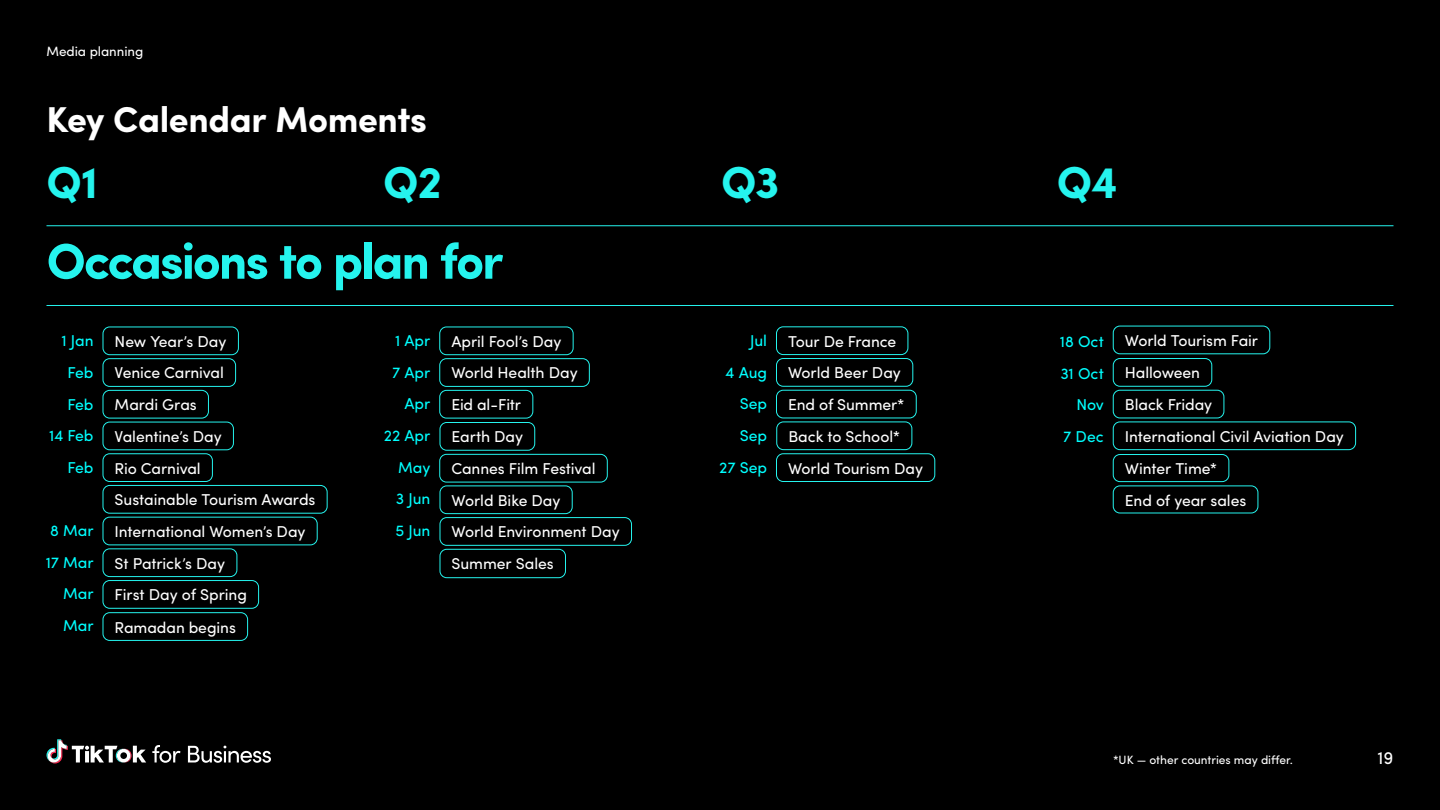
<style>
.page{position:relative;width:1440px;height:810px;background:#000}
.page>*{position:absolute;margin:0;border:0;box-sizing:border-box;transform-origin:0 0}
.t1{font:700 50.47px "Sofia Pro";letter-spacing:-.04em;color:#25f4ee}
.t2{font:700 45px "Sofia Pro";letter-spacing:-.025em;color:#25f4ee}
.t3{font:700 36px "Sofia Pro";letter-spacing:-.01em;color:#fff}
.t4{font:18px "Sofia Pro";color:#fff}
.Body_bullets{font:15.75px "Sofia Pro";letter-spacing:-.005em;color:#fff}
.Body_bullets-2{font:15.75px "Sofia Pro";letter-spacing:-.005em;color:#0ff}
.Legal_Disclaimer_cop{font:13.5px "Sofia Pro";letter-spacing:-.005em;color:#fff}
.Legal_Disclaimer_cop-2{font:12px "Sofia Pro";letter-spacing:-.005em;color:#fff}
</style>
<div class="page">
<hr style="left:46px;top:225px;width:1348px;height:1px;background:#25f4ee">
<hr style="left:46px;top:305px;width:1348px;height:1px;background:#25f4ee">
<div style="left:103px;top:327px;width:136px;height:28px;border:1px solid #25f4ee;border-radius:7px"></div>
<div style="left:439px;top:327px;width:135px;height:28px;border:1px solid #25f4ee;border-radius:7px"></div>
<div style="left:1113px;top:422px;width:243px;height:28px;border:1px solid #25f4ee;border-radius:7px"></div>
<div style="left:103px;top:358px;width:133px;height:29px;border:1px solid #25f4ee;border-radius:7px"></div>
<div style="left:103px;top:612px;width:145px;height:29px;border:1px solid #25f4ee;border-radius:7px"></div>
<div style="left:1113px;top:326px;width:157px;height:28px;border:1px solid #25f4ee;border-radius:7px"></div>
<div style="left:103px;top:390px;width:106px;height:28px;border:1px solid #25f4ee;border-radius:7px"></div>
<div style="left:439px;top:358px;width:151px;height:29px;border:1px solid #25f4ee;border-radius:7px"></div>
<div style="left:776px;top:326px;width:132px;height:29px;border:1px solid #25f4ee;border-radius:7px"></div>
<div style="left:103px;top:453px;width:110px;height:29px;border:1px solid #25f4ee;border-radius:7px"></div>
<div style="left:439px;top:390px;width:94px;height:28px;border:1px solid #25f4ee;border-radius:7px"></div>
<div style="left:776px;top:358px;width:137px;height:29px;border:1px solid #25f4ee;border-radius:7px"></div>
<div style="left:103px;top:422px;width:131px;height:28px;border:1px solid #25f4ee;border-radius:7px"></div>
<div style="left:1113px;top:358px;width:99px;height:29px;border:1px solid #25f4ee;border-radius:7px"></div>
<div style="left:103px;top:485px;width:225px;height:29px;border:1px solid #25f4ee;border-radius:7px"></div>
<div style="left:440px;top:422px;width:95px;height:29px;border:1px solid #25f4ee;border-radius:7px"></div>
<div style="left:439px;top:454px;width:169px;height:28px;border:1px solid #25f4ee;border-radius:7px"></div>
<div style="left:776px;top:453px;width:159px;height:29px;border:1px solid #25f4ee;border-radius:7px"></div>
<div style="left:103px;top:517px;width:215px;height:28px;border:1px solid #25f4ee;border-radius:7px"></div>
<div style="left:1113px;top:390px;width:111px;height:28px;border:1px solid #25f4ee;border-radius:7px"></div>
<div style="left:440px;top:486px;width:133px;height:28px;border:1px solid #25f4ee;border-radius:7px"></div>
<div style="left:103px;top:548px;width:134px;height:29px;border:1px solid #25f4ee;border-radius:7px"></div>
<div style="left:440px;top:517px;width:192px;height:29px;border:1px solid #25f4ee;border-radius:7px"></div>
<div style="left:103px;top:580px;width:156px;height:29px;border:1px solid #25f4ee;border-radius:7px"></div>
<div style="left:1113px;top:454px;width:116px;height:28px;border:1px solid #25f4ee;border-radius:7px"></div>
<div style="left:440px;top:549px;width:126px;height:29px;border:1px solid #25f4ee;border-radius:7px"></div>
<div style="left:1113px;top:486px;width:145px;height:27px;border:1px solid #25f4ee;border-radius:7px"></div>
<div style="left:776px;top:390px;width:141px;height:28px;border:1px solid #25f4ee;border-radius:7px"></div>
<div style="left:776px;top:422px;width:136px;height:28px;border:1px solid #25f4ee;border-radius:7px"></div>
<svg style="left:152px;top:745px;width:28px;height:18px"></svg>
<svg style="left:188px;top:746px;width:83px;height:17px"></svg>
<svg style="left:47px;top:739px;width:99px;height:25px"></svg>
<p class="Legal_Disclaimer_cop" style="left:46px;top:42px;width:98px">Media planning</p>
<h2 class="t3" style="left:46px;top:92px;width:382px">Key Calendar Moments</h2>
<h2 class="t2" style="left:46px;top:148px;width:53px">Q1</h2>
<h1 class="t1" style="left:46px;top:223px;width:458px">Occasions to plan for</h1>
<h2 class="t2" style="left:383px;top:148px;width:60px">Q2</h2>
<h2 class="t2" style="left:721px;top:148px;width:60px">Q3</h2>
<h2 class="t2" style="left:1057px;top:148px;width:63px">Q4</h2>
<p class="Body_bullets-2" style="left:62px;top:329px;width:34px">1 Jan</p>
<p class="Body_bullets-2" style="left:67px;top:361px;width:28px">Feb</p>
<p class="Body_bullets-2" style="left:67px;top:392px;width:28px">Feb</p>
<p class="Body_bullets-2" style="left:49px;top:424px;width:46px">14 Feb</p>
<p class="Body_bullets-2" style="left:67px;top:456px;width:28px">Feb</p>
<p class="Body_bullets-2" style="left:50px;top:519px;width:45px">8 Mar</p>
<p class="Body_bullets-2" style="left:46px;top:551px;width:49px">17 Mar</p>
<p class="Body_bullets-2" style="left:63px;top:582px;width:32px">Mar</p>
<p class="Body_bullets-2" style="left:63px;top:614px;width:32px">Mar</p>
<p class="Body_bullets-2" style="left:750px;top:329px;width:18px">Jul</p>
<p class="Body_bullets-2" style="left:725px;top:361px;width:43px">4 Aug</p>
<p class="Body_bullets-2" style="left:740px;top:392px;width:29px">Sep</p>
<p class="Body_bullets-2" style="left:740px;top:424px;width:29px">Sep</p>
<p class="Body_bullets-2" style="left:719px;top:456px;width:49px">27 Sep</p>
<p class="Body_bullets-2" style="left:395px;top:329px;width:37px">1 Apr</p>
<p class="Body_bullets-2" style="left:392px;top:361px;width:40px">7 Apr</p>
<p class="Body_bullets-2" style="left:404px;top:392px;width:27px">Apr</p>
<p class="Body_bullets-2" style="left:384px;top:424px;width:48px">22 Apr</p>
<p class="Body_bullets-2" style="left:398px;top:456px;width:34px">May</p>
<p class="Body_bullets-2" style="left:396px;top:487px;width:36px">3 Jun</p>
<p class="Body_bullets-2" style="left:395px;top:519px;width:36px">5 Jun</p>
<p class="Body_bullets" style="left:115px;top:330px;width:113px">New Year’s Day</p>
<p class="Body_bullets" style="left:451px;top:330px;width:112px">April Fool’s Day</p>
<p class="Body_bullets" style="left:788px;top:329px;width:110px">Tour De France</p>
<p class="Body_bullets" style="left:788px;top:361px;width:114px">World Beer Day</p>
<p class="Body_bullets" style="left:115px;top:361px;width:111px">Venice Carnival</p>
<p class="Body_bullets" style="left:451px;top:361px;width:128px">World Health Day</p>
<p class="Body_bullets" style="left:788px;top:393px;width:118px">End of Summer*</p>
<p class="Body_bullets" style="left:788px;top:425px;width:113px">Back to School*</p>
<p class="Body_bullets" style="left:115px;top:393px;width:84px">Mardi Gras</p>
<p class="Body_bullets" style="left:451px;top:393px;width:71px">Eid al-Fitr</p>
<p class="Body_bullets" style="left:115px;top:425px;width:109px">Valentine’s Day</p>
<p class="Body_bullets" style="left:452px;top:425px;width:73px">Earth Day</p>
<p class="Body_bullets" style="left:451px;top:457px;width:146px">Cannes Film Festival</p>
<p class="Body_bullets" style="left:788px;top:456px;width:137px">World Tourism Day</p>
<p class="Body_bullets" style="left:115px;top:456px;width:88px">Rio Carnival</p>
<p class="Body_bullets" style="left:115px;top:488px;width:202px">Sustainable Tourism Awards</p>
<p class="Body_bullets" style="left:452px;top:489px;width:110px">World Bike Day</p>
<p class="Body_bullets" style="left:115px;top:520px;width:192px">International Women’s Day</p>
<p class="Body_bullets" style="left:452px;top:520px;width:170px">World Environment Day</p>
<p class="Body_bullets" style="left:115px;top:551px;width:112px">St Patrick’s Day</p>
<p class="Body_bullets" style="left:115px;top:583px;width:134px">First Day of Spring</p>
<p class="Body_bullets" style="left:115px;top:615px;width:123px">Ramadan begins</p>
<p class="Body_bullets" style="left:452px;top:552px;width:104px">Summer Sales</p>
<p class="Body_bullets-2" style="left:1060px;top:330px;width:45px">18 Oct</p>
<p class="Body_bullets-2" style="left:1060px;top:361px;width:45px">31 Oct</p>
<p class="Body_bullets-2" style="left:1076px;top:393px;width:29px">Nov</p>
<p class="Body_bullets-2" style="left:1063px;top:425px;width:42px">7 Dec</p>
<p class="Body_bullets" style="left:1125px;top:329px;width:135px">World Tourism Fair</p>
<p class="Body_bullets" style="left:1125px;top:361px;width:77px">Halloween</p>
<p class="Body_bullets" style="left:1125px;top:393px;width:89px">Black Friday</p>
<p class="Body_bullets" style="left:1125px;top:425px;width:221px">International Civil Aviation Day</p>
<p class="Body_bullets" style="left:1125px;top:457px;width:94px">Winter Time*</p>
<p class="Body_bullets" style="left:1125px;top:488px;width:123px">End of year sales</p>
<p class="Legal_Disclaimer_cop-2" style="left:1113px;top:750px;width:181px">*UK — other countries may differ.</p>
<p class="t4" style="left:1378px;top:744px;width:17px">19</p>
</div>
